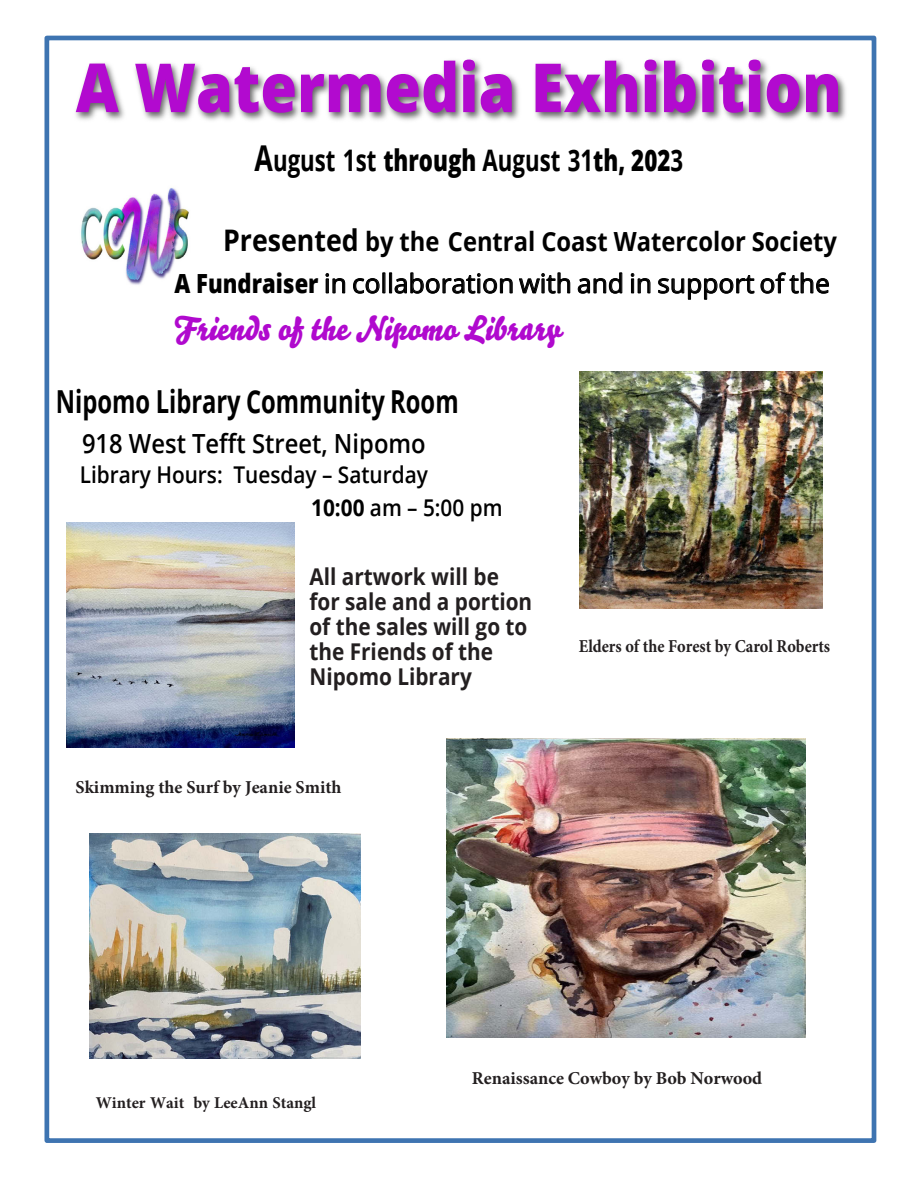
<style>
.page{position:relative;width:918px;height:1188px;background:#fff}
.page>*{position:absolute;margin:0;border:0;box-sizing:border-box;transform-origin:0 0}
.t1{font:800 67.65px "Open Sans";color:#b20acf;scale:.88 1}
.t2{font:33px "Bello Script Pro";color:#b009ce}
.t3{font:700 31.65px "Open Sans";color:#000;scale:.75 1}
.t4{font:700 29.7px "Open Sans";color:#000;scale:.75 1}
.t5{font:26.4px/41.8px "Open Sans";color:#000;text-align:right}
.t6{font:600 26.4px "Open Sans";color:#000;scale:.9 1}
.t7{font:700 23.1px/24.9px "Open Sans";color:#231f20;scale:.9 1}
.t8{font:600 23.1px/32.8px "Open Sans";color:#000;scale:.9 1}
.t9{font:700 18.15px "Minion Pro";color:#231f20}
.t10{font:700 18.15px "Minion Pro";color:#231f20;scale:.9 1}
.t11{font:700 16.5px "Minion Pro";color:#231f20}
.s1{font-size:35.7px}
.s2{font-weight:800}
.s3{font-weight:700;font-size:29.7px}
.s4{font-weight:700}
</style>
<div class="page">
<div style="left:45px;top:36px;width:831px;height:1107px;border:5px solid #3e74b1"></div>
<img style="left:81px;top:188px;width:108px;height:97px">
<img style="left:75px;top:59px;width:771px;height:62px">
<img style="left:66px;top:523px;width:228px;height:225px">
<img style="left:579px;top:372px;width:243px;height:237px">
<img style="left:89px;top:834px;width:272px;height:224px">
<img style="left:446px;top:738px;width:359px;height:300px">
<p class="t1" style="left:76px;top:36px;width:872px">A Watermedia Exhibition</p>
<p class="t4" style="left:255px;top:140px;width:573px"><span class="s1">A</span>ugust 1st <span class="s2">through</span> August 31<span class="s2">th, 202</span>3</p>
<p class="t5" style="left:175px;top:220px;width:664px"><span class="s3">Presented</span> <span class="s4">by the Central Coast Watercolor Society<br></span><span class="s2">A Fundraiser</span> in collaboration with and in support of the</p>
<p class="t2" style="left:175px;top:302px;width:388px">Friends of the Nipomo Library</p>
<p class="t3" style="left:56px;top:379px;width:538px">Nipomo Library Community Room</p>
<p class="t6" style="left:82px;top:425px;width:383px">918 West Tefft Street, Nipomo</p>
<p class="t8" style="left:311px;top:458px;width:214px;text-indent:-231px">Library Hours: Tuesday – Saturday<br><span class="s4">10:00</span> am – 5:00 pm</p>
<p class="t7" style="left:309px;top:564px;width:249px">All artwork will be for sale and a portion of the sales will go to the Friends of the<br>Nipomo Library</p>
<p class="t9" style="left:76px;top:774px;width:268px">Skimming the Surf by Jeanie Smith</p>
<p class="t10" style="left:579px;top:634px;width:281px">Elders of the Forest by Carol Roberts</p>
<p class="t11" style="left:96px;top:1092px;width:222px">Winter Wait by LeeAnn Stangl</p>
<p class="t9" style="left:472px;top:1066px;width:292px">Renaissance Cowboy by Bob Norwood</p>
</div>
